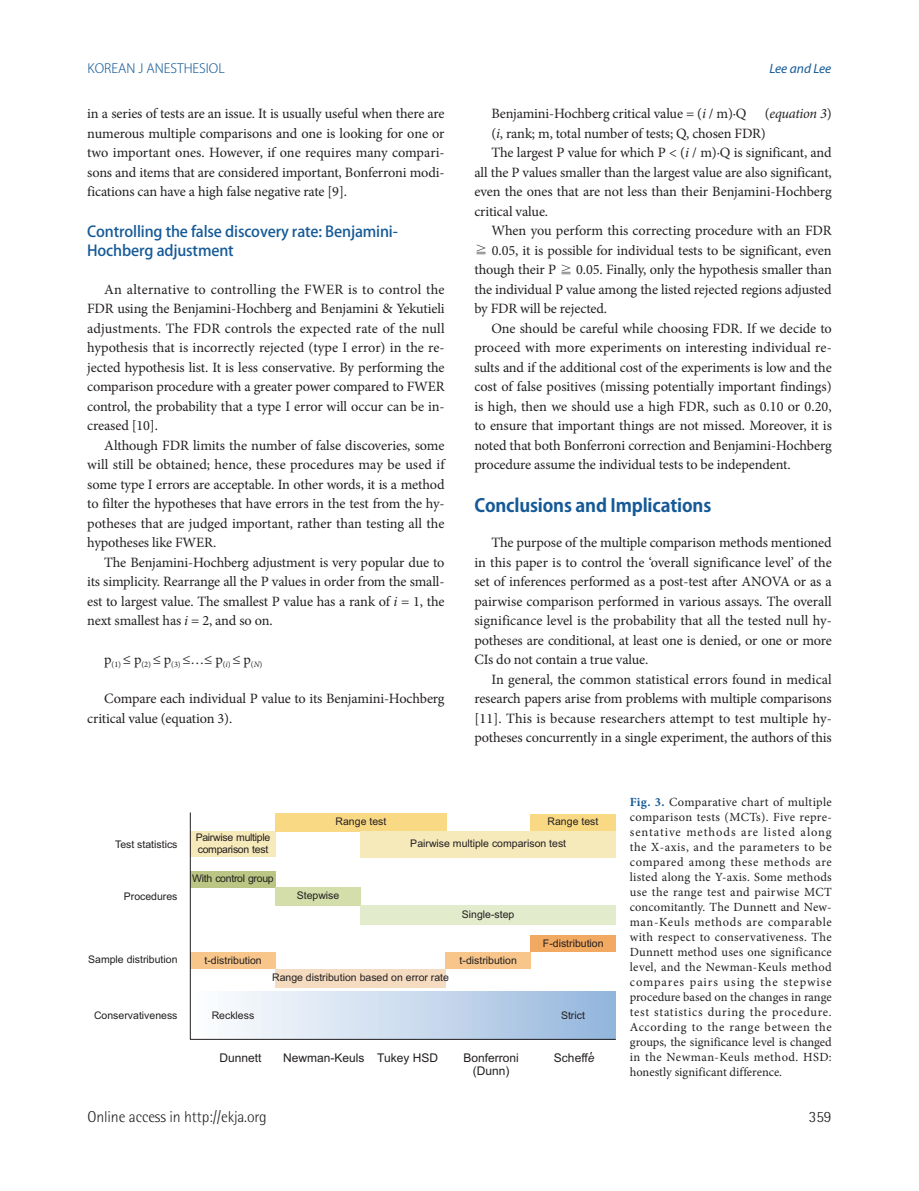
<style>
.page{position:relative;width:919px;height:1191px;background:#fff}
.page>*{position:absolute;margin:0;border:0;box-sizing:border-box;transform-origin:0 0}
.t1{font:700 18px "Koz Go Pro";letter-spacing:-.01em;color:#155a97}
.t2{font:300 15.75px "Rotis Semi Sans Std";letter-spacing:-.01em;color:#231f20}
.t3{font:500 15px/19.5px "Koz Go Pro";letter-spacing:-.01em;color:#155a97}
.t4{font:14.25px/19.5px "Minion Pro";letter-spacing:-.01em;color:#231f20;text-align:justify}
.t5{font:italic 14.25px "Minion Pro";letter-spacing:-.02em;color:#231f20}
.t6{font:italic 13.5px "Myriad Pro";color:#155a97}
.t7{font:300 12.75px "Koz Go Pro";color:#155a97}
.t8{font:12.45px/15px "Minion Pro";letter-spacing:.03em;color:#231f20}
.t9{font:12px/13.4px "Arial";color:#231f20;text-align:center}
.t10{font:10.5px "Arial";color:#231f20}
.t11{font:10.5px/11.7px "Arial";letter-spacing:-.03em;color:#231f20}
.t12{font:8.25px "Minion Pro";color:#231f20}
.s1{font-style:italic}
.s2{font-style:normal}
.s3{font-family:"Nanum Gothic OTF"}
.s4{font-style:italic;font-size:11.25px}
.s5{font-weight:700;color:#155a97}
</style>
<div class="page">
<div style="left:190px;top:991px;width:425px;height:48px;background:linear-gradient(to right,#fff,#96b7dd)"></div>
<div style="left:190px;top:952px;width:85px;height:17px;background:#f8c68b"></div>
<div style="left:190px;top:870px;width:85px;height:17px;background:#bbc684"></div>
<div style="left:190px;top:832px;width:85px;height:25px;background:#f6eabb"></div>
<div style="left:275px;top:813px;width:171px;height:18px;background:#fad985"></div>
<div style="left:275px;top:887px;width:85px;height:18px;background:#d3deaa"></div>
<div style="left:275px;top:968px;width:171px;height:19px;border:1px solid #fff"></div>
<div style="left:275px;top:969px;width:170px;height:18px;background:#f5dcc0"></div>
<div style="left:445px;top:952px;width:85px;height:17px;background:#f8c68b"></div>
<div style="left:530px;top:935px;width:85px;height:17px;background:#f2a961"></div>
<div style="left:360px;top:831px;width:255px;height:26px;background:#f6eabb"></div>
<div style="left:360px;top:905px;width:255px;height:19px;background:#e2ebcb"></div>
<div style="left:530px;top:814px;width:85px;height:17px;background:#fad985"></div>
<hr style="left:190px;top:1039px;width:425px;height:1px;background:#231f20">
<hr style="left:190px;top:812px;width:1px;height:227px;background:#231f20">
<p class="t7" style="left:88px;top:60px;width:139px">KOREAN J ANESTHESIOL</p>
<p class="t6" style="left:769px;top:60px;width:63px">Lee and Lee</p>
<p class="t4" style="left:87px;top:104px;width:359px">in a series of tests are an issue. It is usually useful when there are numerous multiple comparisons and one is looking for one or two important ones. However, if one requires many compari&shy;sons and items that are considered important, Bonferroni modi&shy;fications can have a high false negative rate [9].</p>
<p class="t3" style="left:87px;top:222px;width:312px">Controlling the false discovery rate: Benjamini-<br>Hochberg adjustment</p>
<p class="t4" style="left:87px;top:279px;width:359px;text-indent:17px">An alternative to controlling the FWER is to control the FDR using the Benjamini-Hochberg and Benjamini &amp; Yekutieli adjustments. The FDR controls the expected rate of the null hypothesis that is incorrectly rejected (type I error) in the re&shy;jected hypothesis list. It is less conservative. By performing the comparison procedure with a greater power compared to FWER control, the probability that a type I error will occur can be in&shy;creased [10].</p>
<p class="t4" style="left:87px;top:435px;width:359px;text-indent:17px">Although FDR limits the number of false discoveries, some will still be obtained; hence, these procedures may be used if some type I errors are acceptable. In other words, it is a method to filter the hypotheses that have errors in the test from the hy&shy;potheses that are judged important, rather than testing all the hypotheses like FWER.</p>
<p class="t4" style="left:87px;top:552px;width:359px;text-indent:17px">The Benjamini-Hochberg adjustment is very popular due to its simplicity. Rearrange all the P values in order from the small&shy;est to largest value. The smallest P value has a rank of <span class="s1">i</span> = 1, the next smallest has <span class="s1">i</span> = 2, and so on.</p>
<p class="t12" style="left:104px;top:659px;width:160px"><sup>p</sup>(1) <sup>≤</sup> <sup>p</sup>(2) <sup>≤</sup> <sup>p</sup>(3) <sup>≤…≤</sup> <sup>p</sup>(<span class="s1">i</span>) <sup>≤</sup> <sup>p</sup>(<span class="s1">N</span>)</p>
<p class="t4" style="left:87px;top:689px;width:359px;text-indent:17px">Compare each individual P value to its Benjamini-Hochberg critical value (equation 3).</p>
<p class="t4" style="left:491px;top:104px;width:256px">Benjamini-Hochberg critical value = (<span class="s1">i</span> / m)∙Q</p>
<p class="t5" style="left:764px;top:104px;width:68px"><span class="s2">(</span>equation 3<span class="s2">)</span></p>
<p class="t4" style="left:491px;top:123px;width:276px">(<span class="s1">i</span>, rank; m, total number of tests; Q, chosen FDR)</p>
<p class="t4" style="left:491px;top:143px;width:342px">The largest P value for which P &lt; (<span class="s1">i</span> / m)∙Q is significant, and</p>
<p class="t4" style="left:474px;top:162px;width:359px">all the P values smaller than the largest value are also significant,</p>
<p class="t4" style="left:474px;top:182px;width:359px">even the ones that are not less than their Benjamini-Hochberg</p>
<p class="t4" style="left:474px;top:201px;width:75px">critical value.</p>
<p class="t4" style="left:491px;top:221px;width:342px">When you perform this correcting procedure with an FDR</p>
<p class="t4" style="left:474px;top:240px;width:359px"><span class="s3">≧</span> 0.05, it is possible for individual tests to be significant, even</p>
<p class="t4" style="left:474px;top:260px;width:359px">though their P <span class="s3">≧</span> 0.05. Finally, only the hypothesis smaller than</p>
<p class="t4" style="left:474px;top:279px;width:359px">the individual P value among the listed rejected regions adjusted</p>
<p class="t4" style="left:474px;top:299px;width:134px">by FDR will be rejected.</p>
<p class="t4" style="left:491px;top:318px;width:342px">One should be careful while choosing FDR. If we decide to</p>
<p class="t4" style="left:474px;top:338px;width:359px">proceed with more experiments on interesting individual re-</p>
<p class="t4" style="left:474px;top:357px;width:359px">sults and if the additional cost of the experiments is low and the</p>
<p class="t4" style="left:474px;top:377px;width:359px">cost of false positives (missing potentially important findings)</p>
<p class="t4" style="left:474px;top:396px;width:359px">is high, then we should use a high FDR, such as 0.10 or 0.20,</p>
<p class="t4" style="left:474px;top:416px;width:359px">to ensure that important things are not missed. Moreover, it is</p>
<p class="t4" style="left:474px;top:435px;width:359px">noted that both Bonferroni correction and Benjamini-Hochberg</p>
<p class="t4" style="left:474px;top:455px;width:318px">procedure assume the individual tests to be independent.</p>
<p class="t1" style="left:474px;top:494px;width:238px">Conclusions and Implications</p>
<p class="t4" style="left:474px;top:533px;width:359px;text-indent:17px">The purpose of the multiple comparison methods mentioned in this paper is to control the ‘overall significance level’ of the set of inferences performed as a post-test after ANOVA or as a pairwise comparison performed in various assays. The overall significance level is the probability that all the tested null hy&shy;potheses are conditional, at least one is denied, or one or more CIs do not contain a true value.</p>
<p class="t4" style="left:474px;top:669px;width:359px;text-indent:17px">In general, the common statistical errors found in medical research papers arise from problems with multiple comparisons [11]. This is because researchers attempt to test multiple hy&shy;potheses concurrently in a single experiment, the authors of this</p>
<p class="t10" style="left:335px;top:817px;width:52px">Range test</p>
<p class="t10" style="left:547px;top:817px;width:52px">Range test</p>
<p class="t10" style="left:115px;top:840px;width:64px">Test statistics</p>
<p class="t11" style="left:196px;top:832px;width:76px">Pairwise multiple comparison test</p>
<p class="t10" style="left:410px;top:839px;width:157px">Pairwise multiple comparison test</p>
<p class="t11" style="left:192px;top:873px;width:83px">With control group</p>
<p class="t10" style="left:124px;top:892px;width:55px">Procedures</p>
<p class="t10" style="left:297px;top:891px;width:44px">Stepwise</p>
<p class="t10" style="left:462px;top:910px;width:54px">Single-step</p>
<p class="t10" style="left:543px;top:939px;width:62px">F-distribution</p>
<p class="t10" style="left:88px;top:955px;width:91px">Sample distribution</p>
<p class="t10" style="left:204px;top:956px;width:59px">t-distribution</p>
<p class="t10" style="left:459px;top:956px;width:59px">t-distribution</p>
<p class="t10" style="left:272px;top:973px;width:178px">Range distribution based on error rate</p>
<p class="t10" style="left:94px;top:1011px;width:85px">Conservativeness</p>
<p class="t10" style="left:212px;top:1011px;width:44px">Reckless</p>
<p class="t10" style="left:561px;top:1011px;width:25px">Strict</p>
<p class="t9" style="left:219px;top:1052px;width:44px">Dunnett</p>
<p class="t9" style="left:283px;top:1052px;width:156px">Newman-Keuls Tukey HSD</p>
<p class="t9" style="left:463px;top:1052px;width:57px">Bonferroni (Dunn)</p>
<p class="t9" style="left:554px;top:1052px;width:42px">Scheff<span class="s1">e</span><span class="s4">'</span></p>
<p class="t8" style="left:629px;top:794px;width:203px"><span class="s5">Fig. 3.</span> Comparative chart of multiple comparison tests (MCTs). Five repre&shy;sentative methods are listed along the X-axis, and the parameters to be compared among these methods are listed along the Y-axis. Some methods use the range test and pairwise MCT concomitantly. The Dunnett and New&shy;man-Keuls methods are comparable with respect to conservativeness. The Dunnett method uses one significance level, and the Newman-Keuls method compares pairs using the stepwise procedure based on the changes in range test statistics during the procedure.<br>According to the range between the groups, the significance level is changed in the Newman-Keuls method. HSD: honestly significant difference.</p>
<p class="t2" style="left:88px;top:1107px;width:180px">Online access in http://ekja.org</p>
<p class="t2" style="left:808px;top:1107px;width:24px">359</p>
</div>
